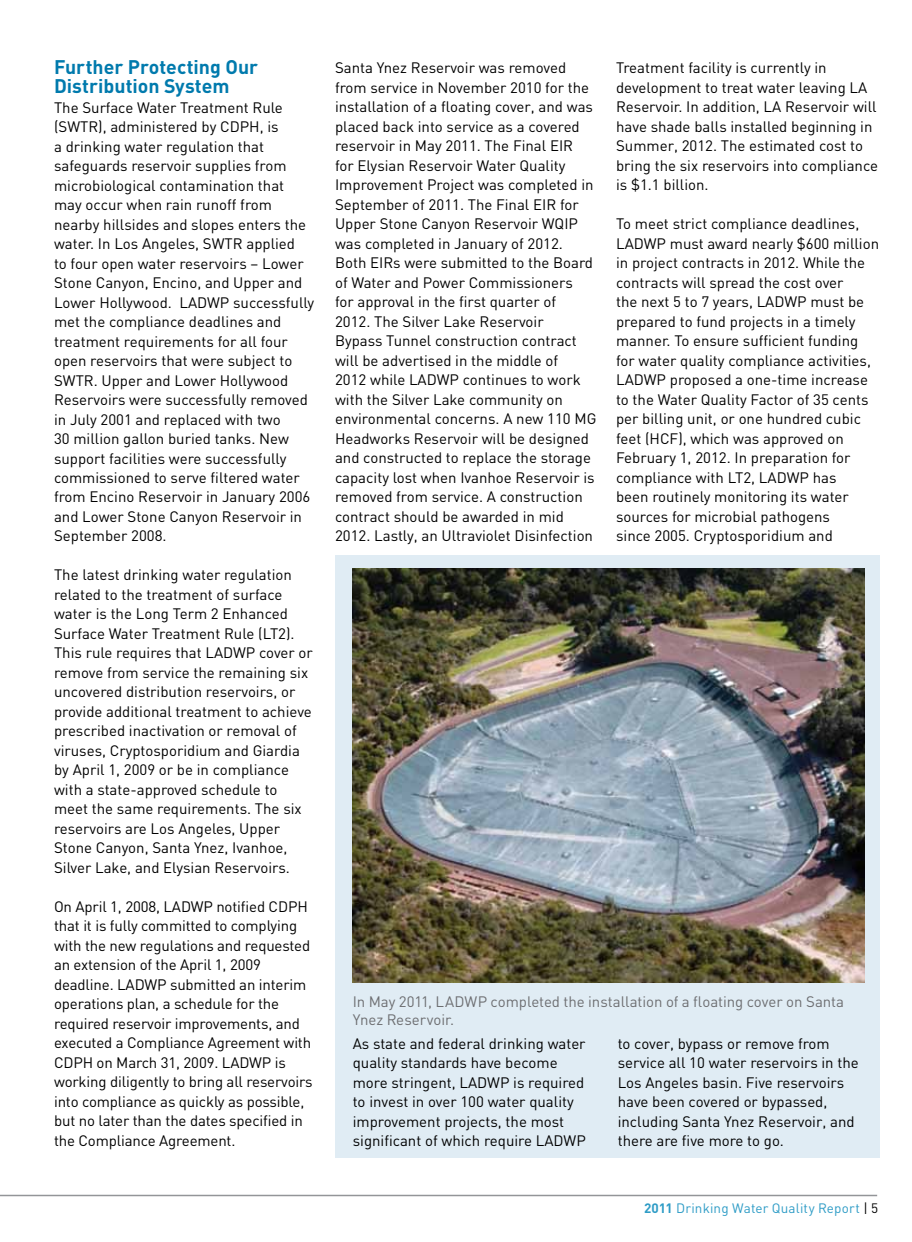
<style>
.page{position:relative;width:912px;height:1242px;background:#fff}
.page>*{position:absolute;margin:0;border:0;box-sizing:border-box;transform-origin:0 0}
.t1{font:700 19.5px/19.5px "DIN";color:#007aad}
.t2{font:15px/19.5px "DIN";color:#000}
.t3{font:15px/18px "DIN";letter-spacing:-.005em;color:#6d6e71}
.t4{font:13.5px "DIN";letter-spacing:.01em;color:#2e9cc6}
.s1{font-weight:700}
.s2{color:#000}
</style>
<div class="page">
<hr style="left:0;top:1195px;width:876px;height:1px;background:#939598">
<div style="left:335px;top:555px;width:543px;height:603px;background:#e0ecf4"></div>
<img style="left:352px;top:569px;width:512px;height:413px">
<h1 class="t1" style="left:54px;top:56px;width:205px">Further Protecting Our<br>Distribution System</h1>
<p class="t2" style="left:54px;top:97px;width:262px">The Surface Water Treatment Rule (SWTR), administered by CDPH, is<br>a drinking water regulation that safeguards reservoir supplies from microbiological contamination that may occur when rain runoff from nearby hillsides and slopes enters the water. In Los Angeles, SWTR applied<br>to four open water reservoirs – Lower Stone Canyon, Encino, and Upper and Lower Hollywood. LADWP successfully met the compliance deadlines and treatment requirements for all four open reservoirs that were subject to SWTR. Upper and Lower Hollywood Reservoirs were successfully removed in July 2001 and replaced with two<br>30 million gallon buried tanks. New support facilities were successfully commissioned to serve filtered water from Encino Reservoir in January 2006 and Lower Stone Canyon Reservoir in September 2008.</p>
<p class="t2" style="left:54px;top:565px;width:260px">The latest drinking water regulation related to the treatment of surface water is the Long Term 2 Enhanced Surface Water Treatment Rule (LT2).<br>This rule requires that LADWP cover or remove from service the remaining six uncovered distribution reservoirs, or provide additional treatment to achieve prescribed inactivation or removal of viruses, Cryptosporidium and Giardia by April 1, 2009 or be in compliance with a state-approved schedule to meet the same requirements. The six reservoirs are Los Angeles, Upper Stone Canyon, Santa Ynez, Ivanhoe, Silver Lake, and Elysian Reservoirs.</p>
<p class="t2" style="left:54px;top:897px;width:260px">On April 1, 2008, LADWP notified CDPH that it is fully committed to complying with the new regulations and requested an extension of the April 1, 2009 deadline. LADWP submitted an interim operations plan, a schedule for the required reservoir improvements, and executed a Compliance Agreement with CDPH on March 31, 2009. LADWP is working diligently to bring all reservoirs into compliance as quickly as possible, but no later than the dates specified in the Compliance Agreement.</p>
<p class="t2" style="left:335px;top:58px;width:263px">Santa Ynez Reservoir was removed from service in November 2010 for the installation of a floating cover, and was placed back into service as a covered reservoir in May 2011. The Final EIR<br>for Elysian Reservoir Water Quality Improvement Project was completed in September of 2011. The Final EIR for Upper Stone Canyon Reservoir WQIP was completed in January of 2012.<br>Both EIRs were submitted to the Board of Water and Power Commissioners<br>for approval in the first quarter of<br>2012. The Silver Lake Reservoir<br>Bypass Tunnel construction contract will be advertised in the middle of<br>2012 while LADWP continues to work with the Silver Lake community on environmental concerns. A new 110 MG Headworks Reservoir will be designed and constructed to replace the storage capacity lost when Ivanhoe Reservoir is removed from service. A construction contract should be awarded in mid 2012. Lastly, an Ultraviolet Disinfection</p>
<p class="t2" style="left:616px;top:58px;width:263px">Treatment facility is currently in development to treat water leaving LA Reservoir. In addition, LA Reservoir will have shade balls installed beginning in Summer, 2012. The estimated cost to bring the six reservoirs into compliance is $1.1 billion.</p>
<p class="t2" style="left:616px;top:214px;width:264px">To meet strict compliance deadlines, LADWP must award nearly $600 million in project contracts in 2012. While the contracts will spread the cost over<br>the next 5 to 7 years, LADWP must be prepared to fund projects in a timely manner. To ensure sufficient funding for water quality compliance activities, LADWP proposed a one-time increase to the Water Quality Factor of 35 cents per billing unit, or one hundred cubic feet (HCF), which was approved on February 1, 2012. In preparation for compliance with LT2, LADWP has<br>been routinely monitoring its water sources for microbial pathogens<br>since 2005. Cryptosporidium and</p>
<p class="t3" style="left:352px;top:992px;width:492px">In May 2011, LADWP completed the installation of a floating cover on Santa<br>Ynez Reservoir.</p>
<p class="t2" style="left:352px;top:1033px;width:234px">As state and federal drinking water quality standards have become more stringent, LADWP is required to invest in over 100 water quality improvement projects, the most significant of which require LADWP</p>
<p class="t2" style="left:617px;top:1033px;width:242px">to cover, bypass or remove from service all 10 water reservoirs in the<br>Los Angeles basin. Five reservoirs have been covered or bypassed, including Santa Ynez Reservoir, and there are five more to go.</p>
<p class="t4" style="left:644px;top:1199px;width:236px"><span class="s1">2011</span> Drinking Water Quality Report <span class="s2">| 5</span></p>
</div>
